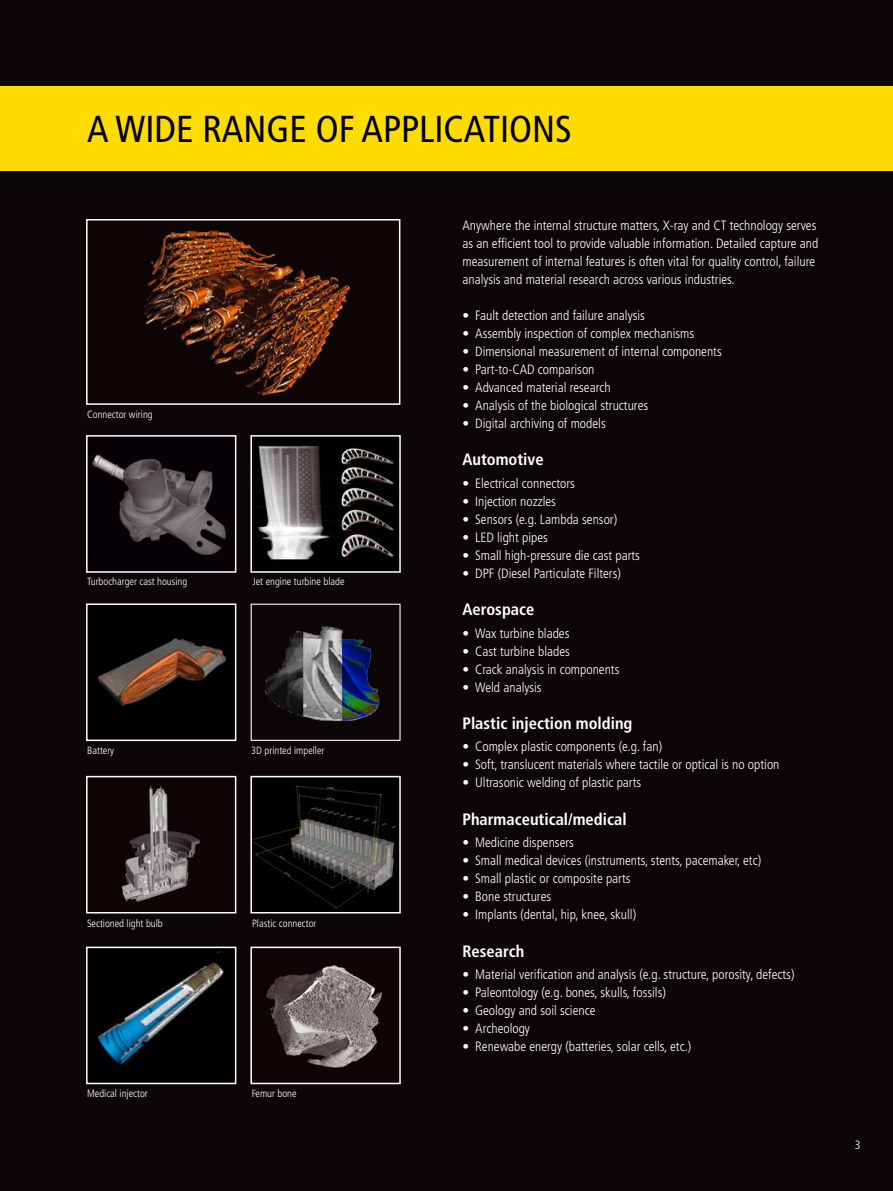
<style>
.page{position:relative;width:893px;height:1191px;background:#0d0606}
.page>*{position:absolute;margin:0;border:0;box-sizing:border-box;transform-origin:0 0}
.t1{font:condensed 37.5px "Frutiger LT Std";color:#000}
.t2{font:700 condensed 16.5px "Frutiger LT Std";color:#fff}
.t3{font:300 condensed 13.5px/18px "Frutiger LT Std";color:#fff}
.t4{font:300 condensed 12px "Frutiger LT Std";color:#fff}
.t5{font:300 condensed 10.5px "Frutiger LT Std";color:#fff}
</style>
<div class="page">
<img style="left:92px;top:454px;width:134px;height:101px">
<div style="left:86px;top:435px;width:150px;height:138px;border:2px solid #fff"></div>
<img style="left:89px;top:606px;width:144px;height:132px">
<div style="left:86px;top:603px;width:150px;height:138px;border:2px solid #fff"></div>
<img style="left:253px;top:438px;width:145px;height:132px">
<div style="left:250px;top:435px;width:151px;height:138px;border:2px solid #fff"></div>
<div style="left:251px;top:603px;width:150px;height:138px;background:#0d0606;border:1px solid #fff"></div>
<img style="left:89px;top:949px;width:144px;height:132px">
<div style="left:86px;top:946px;width:150px;height:138px;border:2px solid #fff"></div>
<img style="left:266px;top:965px;width:116px;height:103px">
<div style="left:250px;top:946px;width:151px;height:138px;border:2px solid #fff"></div>
<div style="left:0;top:86px;width:893px;height:84px;background:#ffdc00"></div>
<img style="left:144px;top:230px;width:208px;height:169px">
<div style="left:86px;top:219px;width:314px;height:186px;border:2px solid #fff"></div>
<img style="left:253px;top:779px;width:145px;height:131px">
<div style="left:250px;top:776px;width:151px;height:137px;border:2px solid #fff"></div>
<img style="left:121px;top:784px;width:80px;height:118px">
<div style="left:86px;top:776px;width:150px;height:137px;border:2px solid #fff"></div>
<img style="left:265px;top:626px;width:115px;height:96px">
<h1 class="t1" style="left:87px;top:107px;width:486px">A WIDE RANGE OF APPLICATIONS</h1>
<p class="t5" style="left:87px;top:408px;width:67px">Connector wiring</p>
<p class="t5" style="left:87px;top:576px;width:102px">Turbocharger cast housing</p>
<p class="t5" style="left:253px;top:576px;width:93px">Jet engine turbine blade</p>
<p class="t5" style="left:87px;top:744px;width:29px">Battery</p>
<p class="t5" style="left:251px;top:744px;width:75px">3D printed impeller</p>
<p class="t5" style="left:87px;top:917px;width:77px">Sectioned light bulb</p>
<p class="t5" style="left:87px;top:1087px;width:62px">Medical injector</p>
<p class="t5" style="left:252px;top:917px;width:66px">Plastic connector</p>
<p class="t5" style="left:252px;top:1087px;width:46px">Femur bone</p>
<p class="t3" style="left:462px;top:216px;width:357px">Anywhere the internal structure matters, X-ray and CT technology serves as an efficient tool to provide valuable information. Detailed capture and measurement of internal features is often vital for quality control, failure analysis and material research across various industries.</p>
<p class="t3" style="left:462px;top:306px;width:184px">• Fault detection and failure analysis</p>
<p class="t3" style="left:462px;top:324px;width:233px">• Assembly inspection of complex mechanisms</p>
<p class="t3" style="left:462px;top:342px;width:261px">• Dimensional measurement of internal components</p>
<p class="t3" style="left:462px;top:360px;width:134px">• Part-to-CAD comparison</p>
<p class="t3" style="left:462px;top:378px;width:150px">• Advanced material research</p>
<p class="t3" style="left:462px;top:396px;width:187px">• Analysis of the biological structures</p>
<p class="t3" style="left:462px;top:414px;width:145px">• Digital archiving of models</p>
<p class="t2" style="left:462px;top:450px;width:83px">Automotive</p>
<p class="t3" style="left:462px;top:474px;width:114px">• Electrical connectors</p>
<p class="t3" style="left:462px;top:492px;width:95px">• Injection nozzles</p>
<p class="t3" style="left:462px;top:510px;width:156px">• Sensors (e.g. Lambda sensor)</p>
<p class="t3" style="left:462px;top:528px;width:87px">• LED light pipes</p>
<p class="t3" style="left:462px;top:546px;width:179px">• Small high-pressure die cast parts</p>
<p class="t3" style="left:462px;top:564px;width:160px">• DPF (Diesel Particulate Filters)</p>
<p class="t2" style="left:462px;top:600px;width:73px">Aerospace</p>
<p class="t3" style="left:462px;top:624px;width:109px">• Wax turbine blades</p>
<p class="t3" style="left:462px;top:642px;width:109px">• Cast turbine blades</p>
<p class="t3" style="left:462px;top:660px;width:159px">• Crack analysis in components</p>
<p class="t3" style="left:462px;top:678px;width:81px">• Weld analysis</p>
<p class="t2" style="left:462px;top:713px;width:172px">Plastic injection molding</p>
<p class="t3" style="left:462px;top:738px;width:201px">• Complex plastic components (e.g. fan)</p>
<p class="t3" style="left:462px;top:756px;width:319px">• Soft, translucent materials where tactile or optical is no option</p>
<p class="t3" style="left:462px;top:774px;width:180px">• Ultrasonic welding of plastic parts</p>
<p class="t2" style="left:462px;top:809px;width:166px">Pharmaceutical/medical</p>
<p class="t3" style="left:462px;top:833px;width:113px">• Medicine dispensers</p>
<p class="t3" style="left:462px;top:851px;width:300px">• Small medical devices (instruments, stents, pacemaker, etc)</p>
<p class="t3" style="left:462px;top:869px;width:170px">• Small plastic or composite parts</p>
<p class="t3" style="left:462px;top:887px;width:90px">• Bone structures</p>
<p class="t3" style="left:462px;top:905px;width:175px">• Implants (dental, hip, knee, skull)</p>
<p class="t2" style="left:462px;top:941px;width:63px">Research</p>
<p class="t3" style="left:462px;top:965px;width:334px">• Material verification and analysis (e.g. structure, porosity, defects)</p>
<p class="t3" style="left:462px;top:983px;width:205px">• Paleontology (e.g. bones, skulls, fossils)</p>
<p class="t3" style="left:462px;top:1001px;width:135px">• Geology and soil science</p>
<p class="t3" style="left:462px;top:1019px;width:69px">• Archeology</p>
<p class="t3" style="left:462px;top:1037px;width:230px">• Renewabe energy (batteries, solar cells, etc.)</p>
<p class="t4" style="left:855px;top:1138px;width:7px">3</p>
</div>
